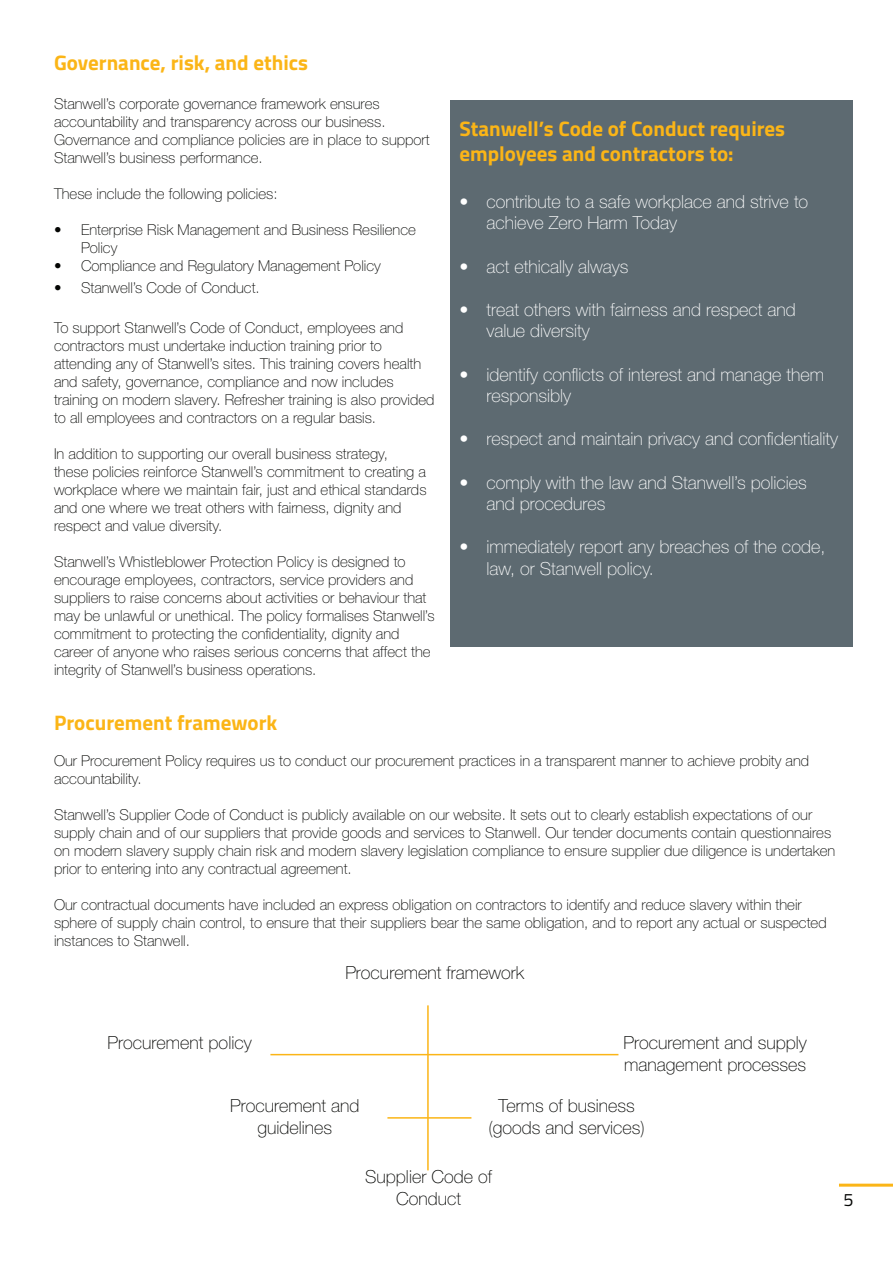
<style>
.page{position:relative;width:893px;height:1263px;background:#fff}
.page>*{position:absolute;margin:0;border:0;box-sizing:border-box;transform-origin:0 0}
.t1{font:700 21px/25.2px "Titillium";color:#fbb517}
.t2{font:100 18px/21.6px "Helvetica Neue LT Pro";color:#fff}
.t3{font:100 18px/21.6px "Helvetica Neue LT Pro";color:#040503;text-align:center}
.t4{font:18px "Titillium";color:#040503}
.t5{font:100 15px/18px "Helvetica Neue LT Pro";color:#040503}
</style>
<div class="page">
<hr style="left:839px;top:1184px;width:54px;height:3px;background:#fbb517">
<div style="left:450px;top:101px;width:402px;height:546px;background:#5d6a71"></div>
<hr style="left:427px;top:1005px;width:2px;height:165px;background:#fbb517">
<hr style="left:270px;top:1054px;width:348px;height:1px;background:#fbb517">
<hr style="left:387px;top:1117px;width:84px;height:1px;background:#fbb517">
<h1 class="t1" style="left:54px;top:49px;width:256px">Governance, risk, and ethics</h1>
<p class="t5" style="left:54px;top:95px;width:377px">Stanwell’s corporate governance framework ensures accountability and transparency across our business.<br>Governance and compliance policies are in place to support Stanwell’s business performance.</p>
<p class="t5" style="left:54px;top:185px;width:225px">These include the following policies:</p>
<p class="t5" style="left:81px;top:221px;width:336px;text-indent:-27px">• Enterprise Risk Management and Business Resilience<br>Policy</p>
<p class="t5" style="left:54px;top:257px;width:328px">• Compliance and Regulatory Management Policy</p>
<p class="t5" style="left:54px;top:278px;width:207px">• Stanwell’s Code of Conduct.</p>
<p class="t5" style="left:54px;top:318px;width:382px">To support Stanwell’s Code of Conduct, employees and contractors must undertake induction training prior to attending any of Stanwell’s sites. This training covers health and safety, governance, compliance and now includes training on modern slavery. Refresher training is also provided to all employees and contractors on a regular basis.</p>
<p class="t5" style="left:54px;top:444px;width:374px">In addition to supporting our overall business strategy,<br>these policies reinforce Stanwell’s commitment to creating a workplace where we maintain fair, just and ethical standards and one where we treat others with fairness, dignity and respect and value diversity.</p>
<p class="t5" style="left:54px;top:552px;width:382px">Stanwell’s Whistleblower Protection Policy is designed to encourage employees, contractors, service providers and suppliers to raise concerns about activities or behaviour that may be unlawful or unethical. The policy formalises Stanwell’s commitment to protecting the confidentiality, dignity and career of anyone who raises serious concerns that affect the integrity of Stanwell’s business operations.</p>
<h1 class="t1" style="left:459px;top:115px;width:327px">Stanwell’s Code of Conduct requires employees and contractors to:</h1>
<p class="t2" style="left:486px;top:190px;width:323px;text-indent:-27px">• contribute to a safe workplace and strive to achieve Zero Harm Today</p>
<p class="t2" style="left:459px;top:255px;width:171px">• act ethically always</p>
<p class="t2" style="left:486px;top:298px;width:311px;text-indent:-27px">• treat others with fairness and respect and value diversity</p>
<p class="t2" style="left:486px;top:363px;width:339px;text-indent:-27px">• identify conflicts of interest and manage them responsibly</p>
<p class="t2" style="left:459px;top:428px;width:380px">• respect and maintain privacy and confidentiality</p>
<p class="t2" style="left:486px;top:471px;width:322px;text-indent:-27px">• comply with the law and Stanwell’s policies and procedures</p>
<p class="t2" style="left:486px;top:536px;width:340px;text-indent:-27px">• immediately report any breaches of the code, law, or Stanwell policy.</p>
<h1 class="t1" style="left:54px;top:709px;width:225px">Procurement framework</h1>
<p class="t5" style="left:54px;top:752px;width:757px">Our Procurement Policy requires us to conduct our procurement practices in a transparent manner to achieve probity and accountability.</p>
<p class="t5" style="left:54px;top:806px;width:783px">Stanwell’s Supplier Code of Conduct is publicly available on our website. It sets out to clearly establish expectations of our supply chain and of our suppliers that provide goods and services to Stanwell. Our tender documents contain questionnaires on modern slavery supply chain risk and modern slavery legislation compliance to ensure supplier due diligence is undertaken prior to entering into any contractual agreement.</p>
<p class="t5" style="left:54px;top:896px;width:774px">Our contractual documents have included an express obligation on contractors to identify and reduce slavery within their sphere of supply chain control, to ensure that their suppliers bear the same obligation, and to report any actual or suspected instances to Stanwell.</p>
<p class="t3" style="left:108px;top:1032px;width:146px">Procurement policy</p>
<p class="t3" style="left:345px;top:961px;width:180px">Procurement framework</p>
<p class="t3" style="left:623px;top:1032px;width:185px;text-align:left">Procurement and supply management processes</p>
<p class="t3" style="left:230px;top:1095px;width:131px">Procurement and guidelines</p>
<p class="t3" style="left:488px;top:1095px;width:158px">Terms of business (goods and services)</p>
<p class="t3" style="left:365px;top:1166px;width:128px">Supplier Code of<br>Conduct</p>
<p class="t4" style="left:843px;top:1186px;width:12px">5</p>
</div>
